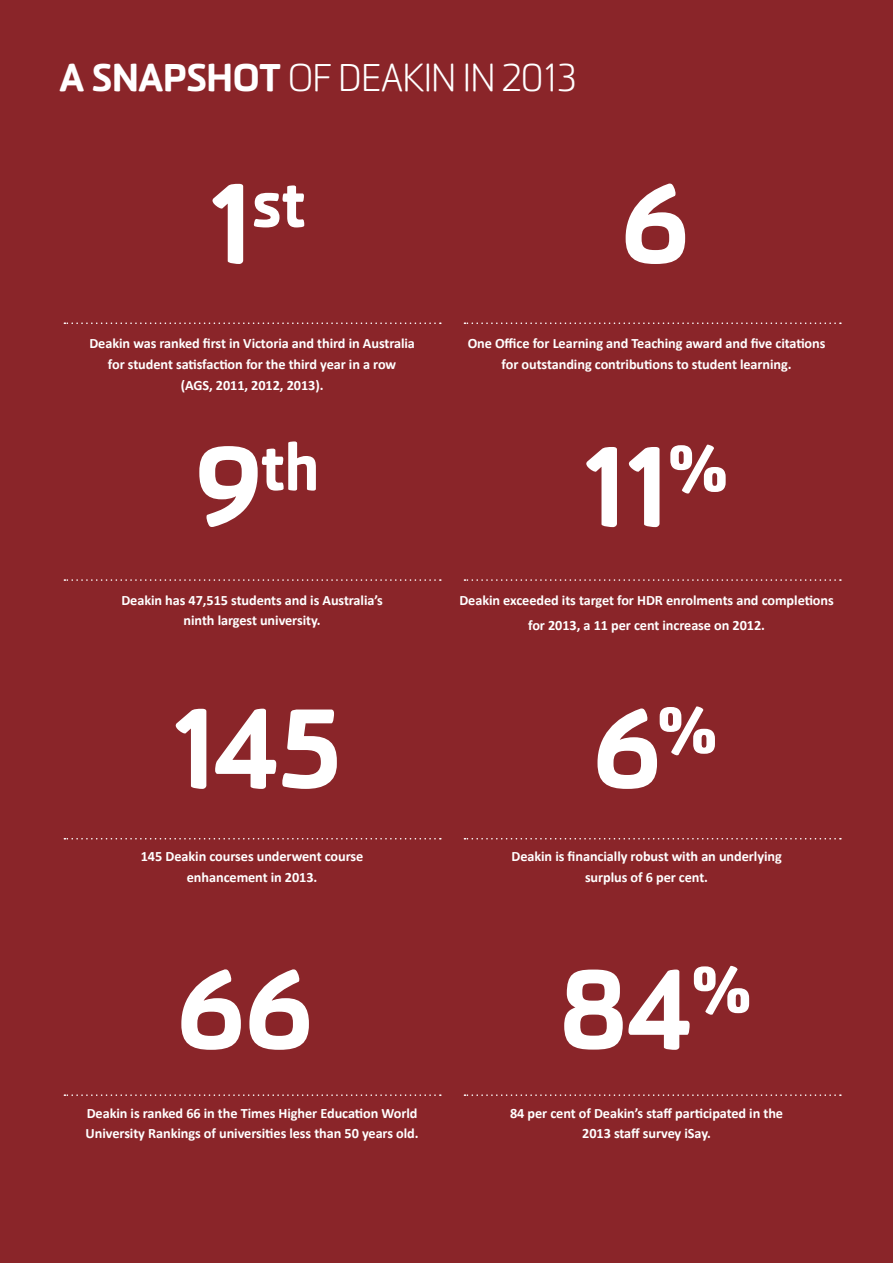
<style>
.page{position:relative;width:893px;height:1263px;background:#8a2529}
.page>*{position:absolute;margin:0;border:0;box-sizing:border-box;transform-origin:0 0}
.t1{font:900 108px "Sommet Rounded";letter-spacing:-.005em;color:#fff}
.t2{font:900 63px "Sommet Rounded";color:#fff}
.CHAPTER_headers_BOLD{font:300 37.5px "Sommet Rounded";letter-spacing:-.005em;color:#fff}
.BODY_Copy{font:700 14.25px/20.5px "Calibri";letter-spacing:-.005em;color:#fff;text-align:center}
.s1{font-weight:900}
.s2{font-size:108px}
</style>
<div class="page">
<svg style="left:64px;top:322px;width:377px;height:2px"></svg>
<svg style="left:64px;top:838px;width:377px;height:1px"></svg>
<svg style="left:64px;top:1094px;width:377px;height:2px"></svg>
<svg style="left:464px;top:322px;width:377px;height:2px"></svg>
<svg style="left:464px;top:579px;width:377px;height:2px"></svg>
<svg style="left:464px;top:838px;width:377px;height:1px"></svg>
<svg style="left:464px;top:1094px;width:377px;height:2px"></svg>
<svg style="left:64px;top:579px;width:377px;height:2px"></svg>
<p class="CHAPTER_headers_BOLD" style="left:60px;top:55px;width:519px"><span class="s1">A SNAPSHOT</span> OF DEAKIN IN 2013</p>
<p class="t2" style="left:208px;top:163px;width:98px"><span class="s2">1</span>st</p>
<p class="t1" style="left:621px;top:153px;width:70px">6</p>
<p class="BODY_Copy" style="left:89px;top:333px;width:327px">Deakin was ranked first in Victoria and third in Australia for student satisfaction for the third year in a row<br>(AGS, 2011, 2012, 2013).</p>
<p class="t2" style="left:195px;top:426px;width:126px"><span class="s2">9</span>th</p>
<p class="BODY_Copy" style="left:121px;top:590px;width:263px">Deakin has 47,515 students and is Australia’s ninth largest university.</p>
<p class="t1" style="left:172px;top:678px;width:172px">145</p>
<p class="BODY_Copy" style="left:141px;top:846px;width:224px">145 Deakin courses underwent course enhancement in 2013.</p>
<p class="t1" style="left:177px;top:939px;width:138px">66</p>
<p class="BODY_Copy" style="left:86px;top:1103px;width:335px;text-align:left">Deakin is ranked 66 in the Times Higher Education World<br>University Rankings of universities less than 50 years old.</p>
<p class="BODY_Copy" style="left:468px;top:333px;width:359px">One Office for Learning and Teaching award and five citations for outstanding contributions to student learning.</p>
<p class="t1" style="left:582px;top:417px;width:148px">11<sup>%</sup></p>
<p class="BODY_Copy" style="left:459px;top:590px;width:376px">Deakin exceeded its target for HDR enrolments and completions</p>
<p class="BODY_Copy" style="left:528px;top:615px;width:238px">for 2013, a 11 per cent increase on 2012.</p>
<p class="t1" style="left:593px;top:678px;width:126px">6<sup>%</sup></p>
<p class="BODY_Copy" style="left:511px;top:846px;width:272px">Deakin is financially robust with an underlying surplus of 6 per cent.</p>
<p class="t1" style="left:559px;top:939px;width:195px">84<sup>%</sup></p>
<p class="BODY_Copy" style="left:510px;top:1103px;width:275px">84 per cent of Deakin’s staff participated in the<br>2013 staff survey iSay.</p>
</div>
